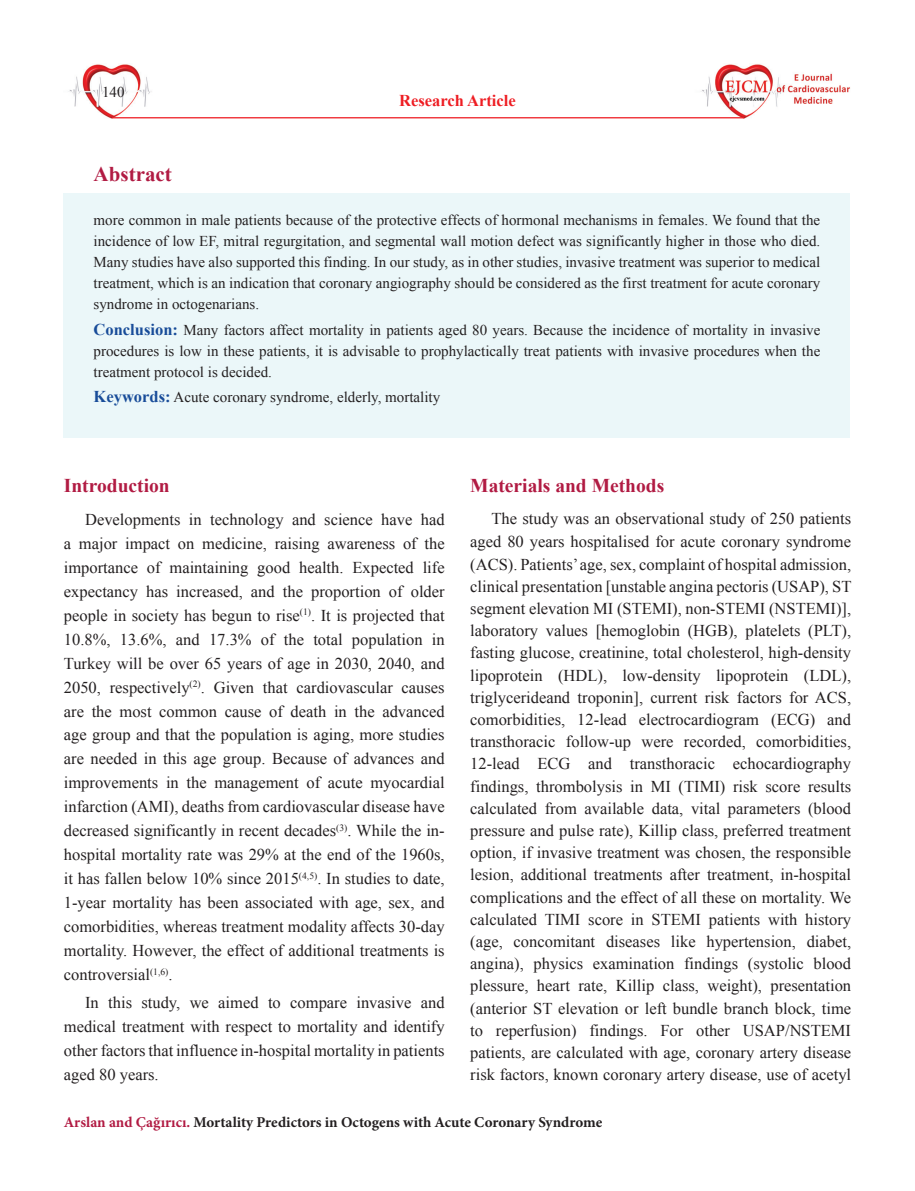
<style>
.page{position:relative;width:915px;height:1191px;background:#fff}
.page>*{position:absolute;margin:0;border:0;box-sizing:border-box;transform-origin:0 0}
.ABSTRACT_BASLIK{font:700 21px "Times New Roman";color:#b11b43}
.ARA_BASLIK{font:700 19.5px "Times New Roman";color:#b11b43}
.YAZI{font:16.5px/22.2px "Times New Roman";color:#231f20;text-align:justify}
.t1{font:700 16.5px "Times New Roman";color:#ee1d23}
.OZET{font:15px/21px "Times New Roman";color:#231f20;text-align:justify}
.t2{font:700 15px "Minion Pro";color:#231f20}
.s1{font-weight:700;font-size:16.5px;color:#184c99}
.s2{color:#b11b43}
</style>
<div class="page">
<img style="left:694px;top:64px;width:156px;height:55px">
<img style="left:68px;top:64px;width:152px;height:55px">
<hr style="left:112px;top:117px;width:631px;height:1px;background:#ee1d23">
<div style="left:64px;top:194px;width:785px;height:244px;background:#ebf7f9"></div>
<p class="OZET" style="left:102px;top:81px;width:24px">140</p>
<p class="ABSTRACT_BASLIK" style="left:94px;top:159px;width:80px">Abstract</p>
<p class="t1" style="left:399px;top:89px;width:118px">Research Article</p>
<p class="OZET" style="left:94px;top:209px;width:728px">more common in male patients because of the protective effects of hormonal mechanisms in females. We found that the incidence of low EF, mitral regurgitation, and segmental wall motion defect was significantly higher in those who died.<br>Many studies have also supported this finding. In our study, as in other studies, invasive treatment was superior to medical treatment, which is an indication that coronary angiography should be considered as the first treatment for acute coronary syndrome in octogenarians.</p>
<p class="OZET" style="left:94px;top:319px;width:728px"><span class="s1">Conclusion:</span> Many factors affect mortality in patients aged 80 years. Because the incidence of mortality in invasive procedures is low in these patients, it is advisable to prophylactically treat patients with invasive procedures when the treatment protocol is decided.</p>
<p class="OZET" style="left:94px;top:386px;width:348px"><span class="s1">Keywords:</span> Acute coronary syndrome, elderly, mortality</p>
<p class="ARA_BASLIK" style="left:64px;top:472px;width:107px">Introduction</p>
<p class="YAZI" style="left:64px;top:507px;width:382px;line-height:24px;text-indent:21px">Developments in technology and science have had a major impact on medicine, raising awareness of the importance of maintaining good health. Expected life expectancy has increased, and the proportion of older people in society has begun to rise<sup>(1)</sup>. It is projected that 10.8%, 13.6%, and 17.3% of the total population in Turkey will be over 65 years of age in 2030, 2040, and 2050, respectively<sup>(2)</sup>. Given that cardiovascular causes are the most common cause of death in the advanced age group and that the population is aging, more studies are needed in this age group. Because of advances and improvements in the management of acute myocardial infarction (AMI), deaths from cardiovascular disease have decreased significantly in recent decades<sup>(3)</sup>. While the in&shy;hospital mortality rate was 29% at the end of the 1960s, it has fallen below 10% since 2015<sup>(4,5)</sup>. In studies to date, 1-year mortality has been associated with age, sex, and comorbidities, whereas treatment modality affects 30-day mortality. However, the effect of additional treatments is controversial<sup>(1,6)</sup>.</p>
<p class="YAZI" style="left:64px;top:990px;width:382px;line-height:24px;text-indent:21px">In this study, we aimed to compare invasive and medical treatment with respect to mortality and identify other factors that influence in-hospital mortality in patients aged 80 years.</p>
<p class="ARA_BASLIK" style="left:470px;top:472px;width:195px">Materials and Methods</p>
<p class="YAZI" style="left:470px;top:507px;width:382px;text-indent:21px">The study was an observational study of 250 patients aged 80 years hospitalised for acute coronary syndrome (ACS). Patients’ age, sex, complaint of hospital admission, clinical presentation [unstable angina pectoris (USAP), ST segment elevation MI (STEMI), non-STEMI (NSTEMI)], laboratory values [hemoglobin (HGB), platelets (PLT), fasting glucose, creatinine, total cholesterol, high-density lipoprotein (HDL), low-density lipoprotein (LDL), triglycerideand troponin], current risk factors for ACS, comorbidities, 12-lead electrocardiogram (ECG) and transthoracic follow-up were recorded, comorbidities, 12-lead ECG and transthoracic echocardiography findings, thrombolysis in MI (TIMI) risk score results calculated from available data, vital parameters (blood pressure and pulse rate), Killip class, preferred treatment option, if invasive treatment was chosen, the responsible lesion, additional treatments after treatment, in-hospital complications and the effect of all these on mortality. We calculated TIMI score in STEMI patients with history (age, concomitant diseases like hypertension, diabet, angina), physics examination findings (systolic blood plessure, heart rate, Killip class, weight), presentation (anterior ST elevation or left bundle branch block, time to reperfusion) findings. For other USAP/NSTEMI patients, are calculated with age, coronary artery disease risk factors, known coronary artery disease, use of acetyl</p>
<p class="t2" style="left:64px;top:1111px;width:540px"><span class="s2">Arslan and Çağırıcı.</span> Mortality Predictors in Octogens with Acute Coronary Syndrome</p>
</div>
